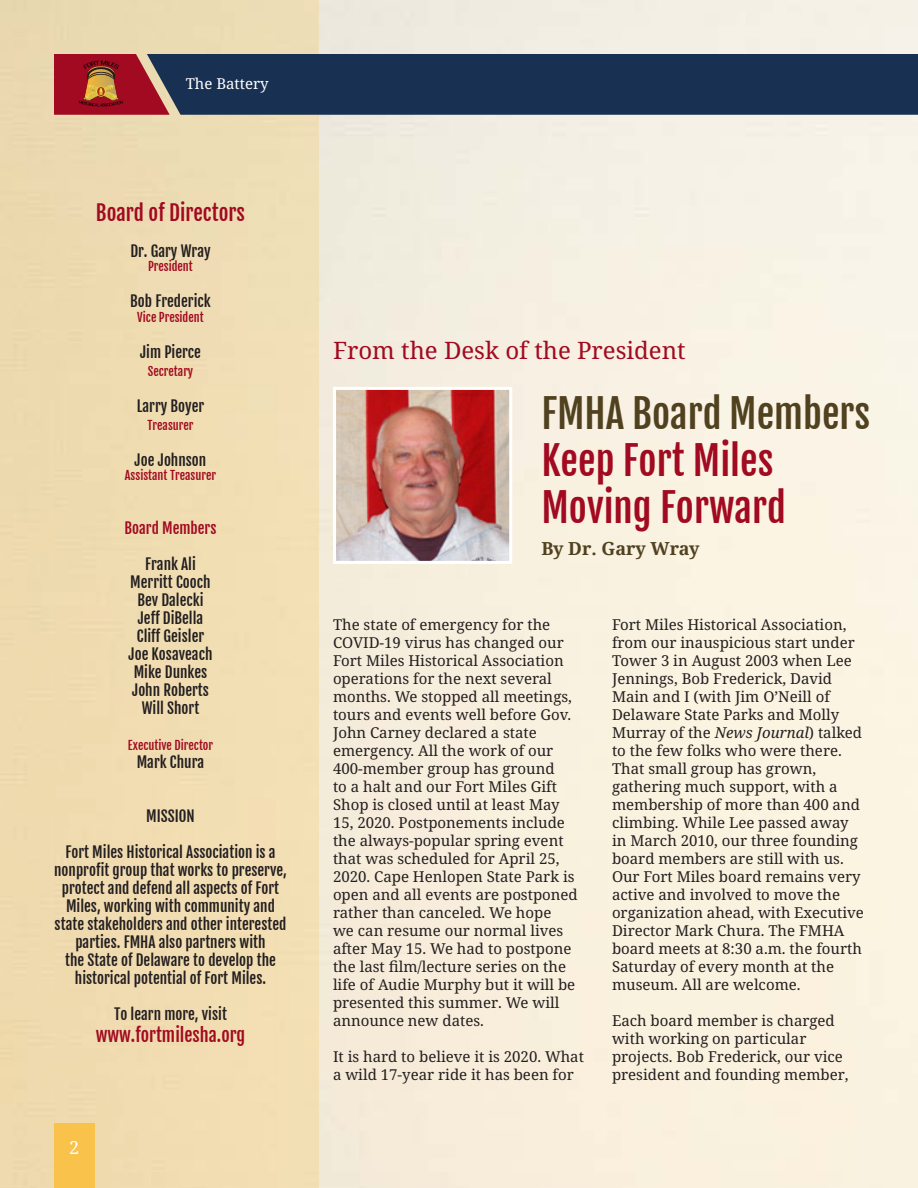
<style>
.page{position:relative;width:918px;height:1188px;background:#fff}
.page>*{position:absolute;margin:0;border:0;box-sizing:border-box;transform-origin:0 0}
.t1{font:39px/46.8px "Fjalla One";color:#a10a20}
.t2{font:39px "Fjalla One";color:#50411f}
.t3{font:24px "Noto Serif";color:#a10a20}
.t4{font:21px "Fjalla One";color:#a10a20}
.t5{font:18px "Fjalla One";color:#a10a20}
.t6{font:700 18px "Noto Serif";color:#50411f}
.t7{font:18px "Noto Serif";color:#fff}
.t8{font:15px/18px "Noto Serif";color:#231f20}
.t9{font:15px/18px "Fjalla One";color:#231f20;text-align:center}
.t10{font:15px "Fjalla One";color:#a10a20}
.t11{font:15px "Noto Serif";color:#fff}
.t12{font:12px "Fjalla One";color:#a10a20}
.s1{font-style:italic}
</style>
<div class="page">
<div style="left:0;top:0;width:320px;height:1188px;background:#efdcb1"></div>
<div style="left:170px;top:54px;width:748px;height:61px;background:#183051"></div>
<svg style="left:54px;top:54px;width:116px;height:61px;background:#9c2737"></svg>
<div style="left:54px;top:1124px;width:40px;height:64px;background:#f9c24a"></div>
<img style="left:337px;top:391px;width:171px;height:169px">
<div style="left:333px;top:387px;width:179px;height:177px;border:3px solid #fff"></div>
<img style="left:78px;top:58px;width:46px;height:51px">
<p class="t11" style="left:186px;top:74px;width:85px">The Battery</p>
<h3 class="t4" style="left:96px;top:200px;width:151px">Board of Directors</h3>
<p class="t9" style="left:130px;top:242px;width:82px">Dr. Gary Wray</p>
<p class="t12" style="left:148px;top:259px;width:46px">President</p>
<p class="t9" style="left:130px;top:293px;width:82px">Bob Frederick</p>
<p class="t12" style="left:137px;top:310px;width:68px">Vice President</p>
<p class="t9" style="left:140px;top:343px;width:63px">Jim Pierce</p>
<p class="t12" style="left:148px;top:364px;width:47px">Secretary</p>
<p class="t9" style="left:137px;top:397px;width:69px">Larry Boyer</p>
<p class="t12" style="left:148px;top:418px;width:47px">Treasurer</p>
<p class="t9" style="left:135px;top:451px;width:73px">Joe Johnson</p>
<p class="t12" style="left:125px;top:468px;width:93px">Assistant Treasurer</p>
<p class="t10" style="left:125px;top:519px;width:93px">Board Members</p>
<p class="t9" style="left:128px;top:555px;width:86px">Frank Ali<br>Merritt Cooch<br>Bev Dalecki<br>Jeff DiBella<br>Cliff Geisler<br>Joe Kosaveach<br>Mike Dunkes<br>John Roberts<br>Will Short</p>
<p class="t12" style="left:128px;top:738px;width:87px">Executive Director</p>
<p class="t9" style="left:137px;top:753px;width:69px">Mark Chura</p>
<p class="t9" style="left:146px;top:807px;width:50px">MISSION</p>
<p class="t9" style="left:54px;top:843px;width:234px">Fort Miles Historical Association is a nonprofit group that works to preserve, protect and defend all aspects of Fort Miles, working with community and state stakeholders and other interested parties. FMHA also partners with<br>the State of Delaware to develop the historical potential of Fort Miles.</p>
<p class="t9" style="left:114px;top:1005px;width:114px">To learn more, visit</p>
<p class="t5" style="left:96px;top:1024px;width:151px">www.fortmilesha.org</p>
<p class="t7" style="left:69px;top:1135px;width:12px">2</p>
<h2 class="t3" style="left:333px;top:334px;width:354px">From the Desk of the President</h2>
<h1 class="t2" style="left:541px;top:390px;width:330px">FMHA Board Members</h1>
<h1 class="t1" style="left:541px;top:437px;width:246px">Keep Fort Miles<br>Moving Forward</h1>
<p class="t6" style="left:541px;top:536px;width:160px">By Dr. Gary Wray</p>
<p class="t8" style="left:333px;top:616px;width:246px">The state of emergency for the<br>COVID-19 virus has changed our<br>Fort Miles Historical Association operations for the next several months. We stopped all meetings, tours and events well before Gov.<br>John Carney declared a state emergency. All the work of our<br>400-member group has ground<br>to a halt and our Fort Miles Gift<br>Shop is closed until at least May<br>15, 2020. Postponements include the always-popular spring event that was scheduled for April 25,<br>2020. Cape Henlopen State Park is open and all events are postponed rather than canceled. We hope<br>we can resume our normal lives after May 15. We had to postpone the last film/lecture series on the life of Audie Murphy but it will be presented this summer. We will announce new dates.</p>
<p class="t8" style="left:333px;top:1048px;width:253px">It is hard to believe it is 2020. What a wild 17-year ride it has been for</p>
<p class="t8" style="left:612px;top:616px;width:254px">Fort Miles Historical Association, from our inauspicious start under<br>Tower 3 in August 2003 when Lee<br>Jennings, Bob Frederick, David<br>Main and I (with Jim O’Neill of<br>Delaware State Parks and Molly<br>Murray of the <span class="s1">News Journal</span>) talked to the few folks who were there.<br>That small group has grown, gathering much support, with a membership of more than 400 and climbing. While Lee passed away in March 2010, our three founding board members are still with us.<br>Our Fort Miles board remains very active and involved to move the organization ahead, with Executive<br>Director Mark Chura. The FMHA board meets at 8:30 a.m. the fourth<br>Saturday of every month at the museum. All are welcome.</p>
<p class="t8" style="left:612px;top:1012px;width:238px">Each board member is charged with working on particular projects. Bob Frederick, our vice president and founding member,</p>
</div>
